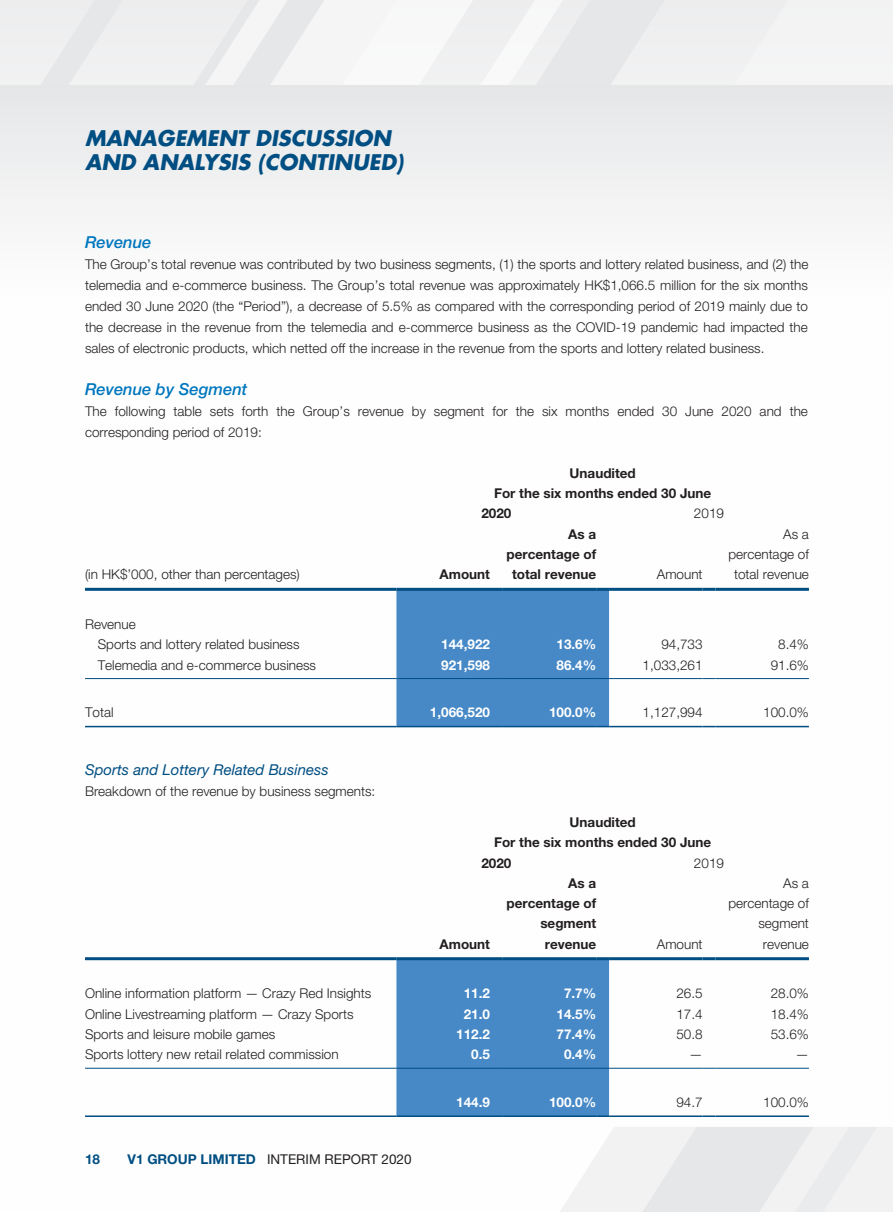
<style>
.page{position:relative;width:893px;height:1212px;background:#fff}
.page>*{position:absolute;margin:0;border:0;box-sizing:border-box;transform-origin:0 0}
.t1{font:italic 700 21px/24px "Futura Std";color:#004e82}
.t2{font:italic 500 16.5px "Helvetica Neue LT Std";color:#0077be}
.t3{font:italic 15px "Helvetica Neue LT Std";color:#004e82}
.t4{font:300 13.5px/20.2px "Helvetica Neue LT Std";color:#231f20}
.t5{font:700 13.5px/20.2px "Helvetica Neue LT Std";color:#231f20;text-align:right}
.t6{font:700 13.5px "Helvetica Neue LT Std";color:#fff}
.t7{font:13.5px "Helvetica Neue LT Std";color:#231f20}
.t8{font:700 13.5px "Helvetica Neue LT Std";color:#004e82}
.s1{font-weight:700;color:#004e82}
</style>
<div class="page">
<div style="left:0;top:0;width:893px;height:1212px;background:linear-gradient(to bottom,#f5f5f5,#fff)"></div>
<div style="left:0;top:0;width:734px;height:85px;background:#efeff0"></div>
<div style="left:40px;top:0;width:97px;height:85px;background:#eeeeef"></div>
<svg style="left:193px;top:0;width:485px;height:85px"></svg>
<hr style="left:85px;top:678px;width:311px;height:1px;background:#004e82">
<hr style="left:609px;top:678px;width:94px;height:1px;background:#004e82">
<svg style="left:703px;top:678px;width:12px;height:1px"></svg>
<hr style="left:715px;top:678px;width:94px;height:1px;background:#004e82">
<hr style="left:85px;top:726px;width:311px;height:1px;background:#004e82">
<hr style="left:609px;top:726px;width:94px;height:1px;background:#004e82">
<svg style="left:703px;top:726px;width:12px;height:1px"></svg>
<hr style="left:715px;top:726px;width:94px;height:1px;background:#004e82">
<hr style="left:85px;top:588px;width:311px;height:3px;background:#004e82">
<div style="left:396px;top:588px;width:213px;height:139px;background:#4789c7"></div>
<hr style="left:609px;top:588px;width:94px;height:3px;background:#004e82">
<svg style="left:703px;top:588px;width:12px;height:3px"></svg>
<hr style="left:715px;top:588px;width:94px;height:3px;background:#004e82">
<hr style="left:85px;top:1068px;width:311px;height:1px;background:#004e82">
<hr style="left:609px;top:1068px;width:94px;height:1px;background:#004e82">
<svg style="left:703px;top:1068px;width:12px;height:1px"></svg>
<hr style="left:715px;top:1068px;width:94px;height:1px;background:#004e82">
<hr style="left:85px;top:957px;width:311px;height:3px;background:#004e82">
<hr style="left:609px;top:957px;width:94px;height:3px;background:#004e82">
<svg style="left:703px;top:957px;width:12px;height:3px"></svg>
<hr style="left:715px;top:957px;width:94px;height:3px;background:#004e82">
<hr style="left:85px;top:1115px;width:311px;height:2px;background:#004e82">
<div style="left:396px;top:957px;width:213px;height:160px;background:#4789c7"></div>
<hr style="left:609px;top:1115px;width:94px;height:2px;background:#004e82">
<svg style="left:703px;top:1115px;width:12px;height:2px"></svg>
<hr style="left:715px;top:1115px;width:94px;height:2px;background:#004e82">
<div style="left:734px;top:0;width:159px;height:85px;background:#f3f3f4"></div>
<svg style="left:519px;top:1127px;width:374px;height:85px"></svg>
<h1 class="t1" style="left:85px;top:126px;width:320px">MANAGEMENT DISCUSSION<br>AND ANALYSIS (CONTINUED)</h1>
<p class="t2" style="left:85px;top:232px;width:68px">Revenue</p>
<p class="t4" style="left:85px;top:253px;width:725px;line-height:21px;text-align:justify">The Group’s total revenue was contributed by two business segments, (1) the sports and lottery related business, and (2) the telemedia and e-commerce business. The Group’s total revenue was approximately HK$1,066.5 million for the six months ended 30 June 2020 (the “Period”), a decrease of 5.5% as compared with the corresponding period of 2019 mainly due to the decrease in the revenue from the telemedia and e-commerce business as the COVID-19 pandemic had impacted the sales of electronic products, which netted off the increase in the revenue from the sports and lottery related business.</p>
<p class="t2" style="left:85px;top:379px;width:164px">Revenue by Segment</p>
<p class="t4" style="left:85px;top:400px;width:724px;line-height:21px">The following table sets forth the Group’s revenue by segment for the six months ended 30 June 2020 and the corresponding period of 2019:</p>
<p class="t5" style="left:570px;top:463px;width:68px">Unaudited</p>
<p class="t5" style="left:494px;top:483px;width:219px">For the six months ended 30 June</p>
<p class="t5" style="left:481px;top:503px;width:32px">2020</p>
<p class="t4" style="left:694px;top:503px;width:32px">2019</p>
<p class="t4" style="left:85px;top:564px;width:216px">(in HK$’000, other than percentages)</p>
<p class="t5" style="left:439px;top:564px;width:52px">Amount</p>
<p class="t5" style="left:507px;top:523px;width:91px">As a percentage of total revenue</p>
<p class="t4" style="left:657px;top:564px;width:47px">Amount</p>
<p class="t4" style="left:728px;top:523px;width:82px;text-align:right">As a percentage of total revenue</p>
<p class="t4" style="left:98px;top:614px;width:203px;text-indent:-13px">Revenue<br>Sports and lottery related business</p>
<p class="t6" style="left:441px;top:636px;width:50px">144,922</p>
<p class="t6" style="left:556px;top:636px;width:41px">13.6%</p>
<p class="t4" style="left:661px;top:634px;width:43px">94,733</p>
<p class="t4" style="left:778px;top:634px;width:32px">8.4%</p>
<p class="t4" style="left:98px;top:654px;width:220px">Telemedia and e-commerce business</p>
<p class="t6" style="left:441px;top:656px;width:50px">921,598</p>
<p class="t6" style="left:556px;top:656px;width:41px">86.4%</p>
<p class="t4" style="left:643px;top:654px;width:62px">1,033,261</p>
<p class="t4" style="left:771px;top:654px;width:40px">91.6%</p>
<p class="t4" style="left:85px;top:702px;width:30px">Total</p>
<p class="t6" style="left:430px;top:704px;width:62px">1,066,520</p>
<p class="t6" style="left:549px;top:704px;width:49px">100.0%</p>
<p class="t4" style="left:643px;top:702px;width:62px">1,127,994</p>
<p class="t4" style="left:763px;top:702px;width:47px">100.0%</p>
<p class="t3" style="left:85px;top:761px;width:245px">Sports and Lottery Related Business</p>
<p class="t4" style="left:85px;top:781px;width:292px">Breakdown of the revenue by business segments:</p>
<p class="t5" style="left:570px;top:812px;width:68px">Unaudited</p>
<p class="t5" style="left:494px;top:832px;width:219px">For the six months ended 30 June</p>
<p class="t5" style="left:481px;top:852px;width:32px">2020</p>
<p class="t4" style="left:694px;top:852px;width:32px">2019</p>
<p class="t5" style="left:439px;top:933px;width:52px">Amount</p>
<p class="t5" style="left:507px;top:872px;width:91px">As a percentage of segment revenue</p>
<p class="t4" style="left:657px;top:933px;width:47px">Amount</p>
<p class="t4" style="left:728px;top:872px;width:82px;text-align:right">As a percentage of segment revenue</p>
<p class="t4" style="left:85px;top:983px;width:288px">Online information platform — Crazy Red Insights</p>
<p class="t6" style="left:464px;top:985px;width:28px">11.2</p>
<p class="t6" style="left:564px;top:985px;width:34px">7.7%</p>
<p class="t4" style="left:676px;top:983px;width:28px">26.5</p>
<p class="t4" style="left:771px;top:983px;width:40px">28.0%</p>
<p class="t4" style="left:85px;top:1003px;width:270px">Online Livestreaming platform — Crazy Sports</p>
<p class="t6" style="left:464px;top:1005px;width:28px">21.0</p>
<p class="t6" style="left:556px;top:1005px;width:41px">14.5%</p>
<p class="t4" style="left:676px;top:1003px;width:28px">17.4</p>
<p class="t4" style="left:771px;top:1003px;width:40px">18.4%</p>
<p class="t4" style="left:85px;top:1024px;width:192px">Sports and leisure mobile games</p>
<p class="t6" style="left:456px;top:1026px;width:35px">112.2</p>
<p class="t6" style="left:556px;top:1026px;width:41px">77.4%</p>
<p class="t4" style="left:676px;top:1024px;width:28px">50.8</p>
<p class="t4" style="left:771px;top:1024px;width:40px">53.6%</p>
<p class="t4" style="left:85px;top:1044px;width:255px">Sports lottery new retail related commission</p>
<p class="t6" style="left:471px;top:1046px;width:20px">0.5</p>
<p class="t6" style="left:564px;top:1046px;width:34px">0.4%</p>
<p class="t4" style="left:689px;top:1044px;width:15px">—</p>
<p class="t4" style="left:795px;top:1044px;width:15px">—</p>
<p class="t6" style="left:456px;top:1093px;width:35px">144.9</p>
<p class="t6" style="left:549px;top:1093px;width:49px">100.0%</p>
<p class="t4" style="left:676px;top:1091px;width:28px">94.7</p>
<p class="t4" style="left:763px;top:1091px;width:47px">100.0%</p>
<p class="t8" style="left:85px;top:1150px;width:17px">18</p>
<p class="t7" style="left:128px;top:1151px;width:286px"><span class="s1">V1 GROUP LIMITED</span> INTERIM REPORT 2020</p>
</div>
